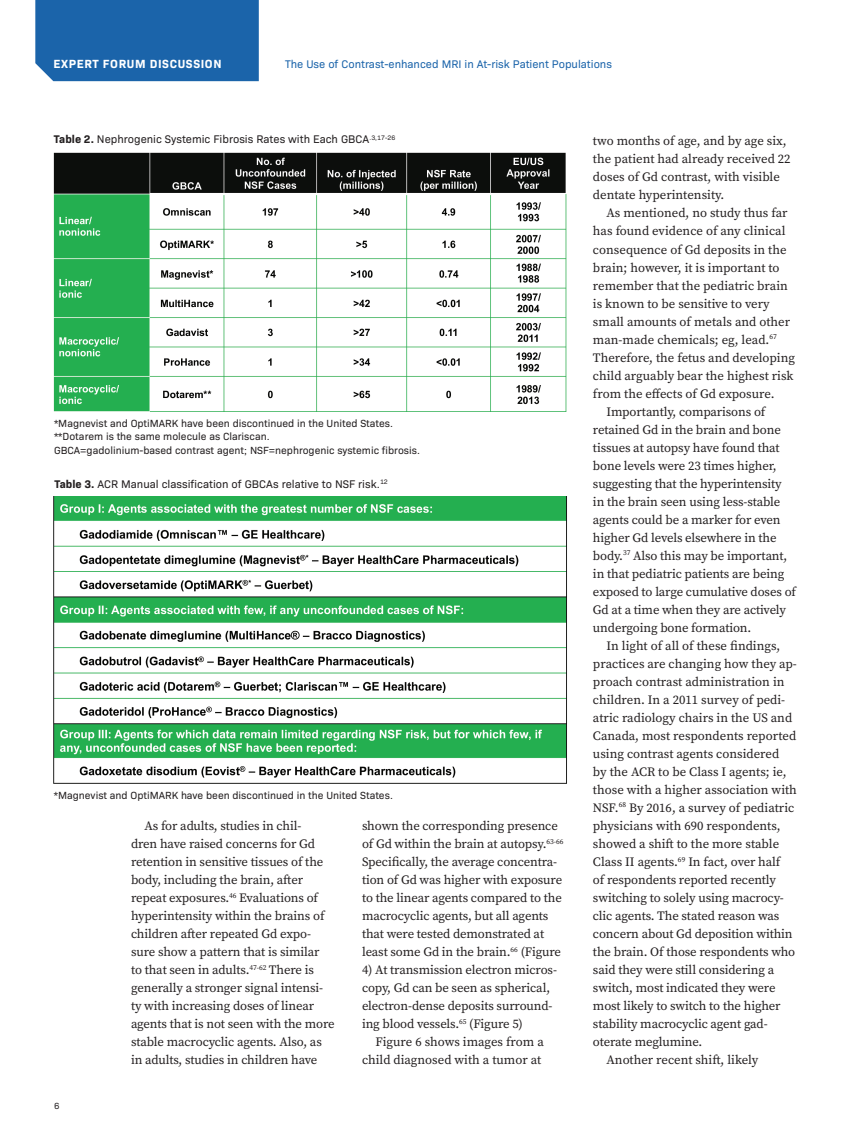
<style>
.page{position:relative;width:851px;height:1148px;background:#fff}
.page>*{position:absolute;margin:0;border:0;box-sizing:border-box;transform-origin:0 0}
.Body{font:12.75px/18px "Source Serif Pro";letter-spacing:-.01em;color:#231f20}
.t1{font:700 12px "Bio Sans";letter-spacing:.05em;color:#fff}
.Figure{font:11.25px "Bio Sans";color:#231f20}
.t2{font:11.25px "Bio Sans";color:#1b64aa}
.t3{font:10.5px/13.5px "Bio Sans";color:#231f20}
.t4{font:9px "Bio Sans";color:#231f20}
.s1{font-weight:700}
</style>
<div class="page">
<div style="left:35px;top:0;width:224px;height:81px;background:#1b64aa"></div>
<img style="left:54px;top:152px;width:513px;height:259px">
<img style="left:53px;top:496px;width:514px;height:287px">
<p class="t1" style="left:54px;top:54px;width:169px">EXPERT FORUM DISCUSSION</p>
<p class="t2" style="left:285px;top:56px;width:328px">The Use of Contrast-enhanced MRI in At-risk Patient Populations</p>
<p class="Figure" style="left:54px;top:131px;width:343px"><span class="s1">Table 2.</span> Nephrogenic Systemic Fibrosis Rates with Each GBCA<sup>.3,17-26</sup></p>
<p class="t3" style="left:54px;top:416px;width:367px">*Magnevist and OptiMARK have been discontinued in the United States. **Dotarem is the same molecule as Clariscan.<br>GBCA=gadolinium-based contrast agent; NSF=nephrogenic systemic fibrosis.</p>
<p class="Figure" style="left:54px;top:475px;width:335px"><span class="s1">Table 3.</span> ACR Manual classification of GBCAs relative to NSF risk.<sup>12</sup></p>
<p class="t3" style="left:54px;top:787px;width:340px">*Magnevist and OptiMARK have been discontinued in the United States.</p>
<p class="t4" style="left:54px;top:1099px;width:7px">6</p>
<p class="Body" style="left:131px;top:817px;width:205px;text-indent:14px">As for adults, studies in chil-<br>dren have raised concerns for Gd retention in sensitive tissues of the body, including the brain, after repeat exposures.<sup>46</sup> Evaluations of hyperintensity within the brains of children after repeated Gd expo&shy;sure show a pattern that is similar<br>to that seen in adults.<sup>47-62</sup> There is generally a stronger signal intensi&shy;ty with increasing doses of linear agents that is not seen with the more stable macrocyclic agents. Also, as in adults, studies in children have</p>
<p class="Body" style="left:362px;top:817px;width:203px">shown the corresponding presence of Gd within the brain at autopsy.<sup>63-66<br></sup>Specifically, the average concentra&shy;tion of Gd was higher with exposure to the linear agents compared to the macrocyclic agents, but all agents that were tested demonstrated at least some Gd in the brain.<sup>66</sup> (Figure</p>
<p class="Body" style="left:362px;top:961px;width:196px">4) At transmission electron micros&shy;copy, Gd can be seen as spherical, electron-dense deposits surround&shy;ing blood vessels.<sup>65</sup> (Figure 5)</p>
<p class="Body" style="left:362px;top:1033px;width:183px;text-align:right">Figure 6 shows images from a child diagnosed with a tumor at</p>
<p class="Body" style="left:593px;top:132px;width:199px">two months of age, and by age six, the patient had already received 22 doses of Gd contrast, with visible dentate hyperintensity.</p>
<p class="Body" style="left:593px;top:204px;width:203px;text-indent:14px">As mentioned, no study thus far has found evidence of any clinical consequence of Gd deposits in the brain; however, it is important to remember that the pediatric brain is known to be sensitive to very small amounts of metals and other man-made chemicals; eg, lead.<sup>67<br></sup>Therefore, the fetus and developing child arguably bear the highest risk from the effects of Gd exposure.</p>
<p class="Body" style="left:593px;top:402px;width:204px;text-indent:14px">Importantly, comparisons of retained Gd in the brain and bone tissues at autopsy have found that bone levels were 23 times higher, suggesting that the hyperintensity in the brain seen using less-stable agents could be a marker for even higher Gd levels elsewhere in the body.<sup>37</sup> Also this may be important, in that pediatric patients are being exposed to large cumulative doses of Gd at a time when they are actively undergoing bone formation.</p>
<p class="Body" style="left:593px;top:636px;width:205px;text-indent:14px">In light of all of these findings, practices are changing how they ap&shy;proach contrast administration in children. In a 2011 survey of pedi&shy;atric radiology chairs in the US and Canada, most respondents reported using contrast agents considered<br>by the ACR to be Class I agents; ie, those with a higher association with NSF.<sup>68</sup> By 2016, a survey of pediatric physicians with 690 respondents, showed a shift to the more stable Class II agents.<sup>69</sup> In fact, over half<br>of respondents reported recently switching to solely using macrocy&shy;clic agents. The stated reason was concern about Gd deposition within the brain. Of those respondents who said they were still considering a switch, most indicated they were most likely to switch to the higher stability macrocyclic agent gad&shy;oterate meglumine.</p>
<p class="Body" style="left:606px;top:1050px;width:153px">Another recent shift, likely</p>
</div>
